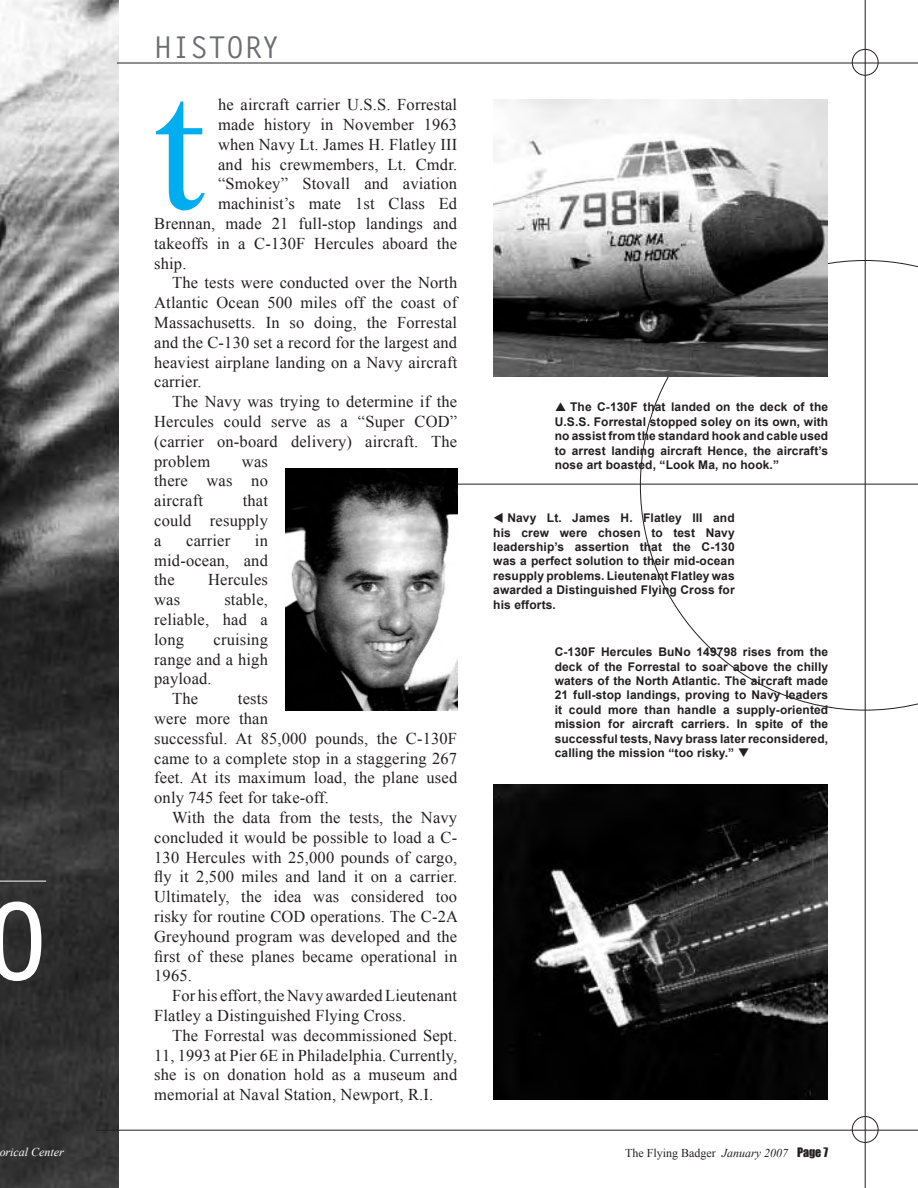
<style>
.page{position:relative;width:918px;height:1188px;background:#fff}
.page>*{position:absolute;margin:0;border:0;box-sizing:border-box;transform-origin:0 0}
.t1{font:181.05px "Times";color:#00aeef}
.t2{font:105px "Tahoma";color:#fff}
.t3{font:700 30px "Letter Gothic Std";color:#6c6d70}
.t4{font:16.5px/19.8px "Times";letter-spacing:.01em;color:#231f20;text-align:justify}
.t5{font:700 12px/14.4px "Arial";letter-spacing:.01em;color:#231f20;text-align:justify}
.t6{font:12px "Times";color:#231f20}
.t7{font:italic 12px "Times New Roman";color:#fff}
.s1{font-family:"Times New Roman";font-style:italic}
.s2{font-family:"Impact"}
</style>
<div class="page">
<img style="left:0;top:0;width:118px;height:1188px">
<hr style="left:0;top:881px;width:46px;height:1px;background:#fff">
<hr style="left:117px;top:63px;width:801px;height:1px;background:#231f20">
<hr style="left:865px;top:0;width:1px;height:1188px;background:#231f20">
<hr style="left:96px;top:1130px;width:822px;height:1px;background:#231f20">
<div style="left:852px;top:1116px;width:26px;height:27px;border:1px solid #231f20;border-radius:50%"></div>
<div style="left:852px;top:49px;width:26px;height:26px;border:1px solid #231f20;border-radius:50%"></div>
<svg style="left:640px;top:260px;width:278px;height:450px"></svg>
<img style="left:493px;top:100px;width:335px;height:276px">
<img style="left:493px;top:784px;width:335px;height:316px">
<hr style="left:423px;top:484px;width:495px;height:1px;background:#231f20">
<img style="left:286px;top:468px;width:172px;height:242px">
<h2 class="t2" style="left:-12px;top:871px;width:59px">0</h2>
<p class="t7" style="left:-1px;top:1144px;width:66px">orical Center</p>
<h3 class="t3" style="left:154px;top:29px;width:127px">HISTORY</h3>
<h1 class="t1" style="left:154px;top:27px;width:52px">t</h1>
<p class="t4" style="left:218px;top:94px;width:241px">he aircraft carrier U.S.S. Forrestal</p>
<p class="t4" style="left:218px;top:114px;width:241px">made history in November 1963</p>
<p class="t4" style="left:218px;top:134px;width:241px">when Navy Lt. James H. Flatley III</p>
<p class="t4" style="left:218px;top:154px;width:241px">and his crewmembers, Lt. Cmdr.</p>
<p class="t4" style="left:218px;top:174px;width:241px">“Smokey” Stovall and aviation</p>
<p class="t4" style="left:218px;top:193px;width:241px">machinist’s mate 1st Class Ed</p>
<p class="t4" style="left:154px;top:213px;width:305px">Brennan, made 21 full-stop landings and</p>
<p class="t4" style="left:154px;top:233px;width:304px">takeoffs in a C-130F Hercules aboard the</p>
<p class="t4" style="left:154px;top:253px;width:34px">ship.</p>
<p class="t4" style="left:172px;top:273px;width:287px">The tests were conducted over the North</p>
<p class="t4" style="left:154px;top:292px;width:304px">Atlantic Ocean 500 miles off the coast of</p>
<p class="t4" style="left:154px;top:312px;width:305px">Massachusetts. In so doing, the Forrestal</p>
<p class="t4" style="left:154px;top:332px;width:305px">and the C-130 set a record for the largest and</p>
<p class="t4" style="left:154px;top:352px;width:305px">heaviest airplane landing on a Navy aircraft</p>
<p class="t4" style="left:154px;top:372px;width:49px">carrier.</p>
<p class="t4" style="left:172px;top:391px;width:287px">The Navy was trying to determine if the</p>
<p class="t4" style="left:154px;top:411px;width:305px">Hercules could serve as a “Super COD”</p>
<p class="t4" style="left:154px;top:431px;width:305px">(carrier on-board delivery) aircraft. The</p>
<p class="t4" style="left:154px;top:451px;width:57px">problem</p>
<p class="t4" style="left:154px;top:451px;width:115px;text-indent:88px">was there was no aircraft</p>
<p class="t4" style="left:154px;top:490px;width:115px;text-indent:89px">that could resupply a</p>
<p class="t4" style="left:154px;top:530px;width:115px;text-indent:101px">in mid-ocean, and the</p>
<p class="t4" style="left:186px;top:530px;width:46px">carrier</p>
<p class="t4" style="left:208px;top:570px;width:61px">Hercules</p>
<p class="t4" style="left:154px;top:589px;width:115px;text-indent:70px">stable, reliable, had a long</p>
<p class="t4" style="left:154px;top:589px;width:27px">was</p>
<p class="t4" style="left:214px;top:629px;width:56px">cruising</p>
<p class="t4" style="left:154px;top:649px;width:115px">range and a high</p>
<p class="t4" style="left:154px;top:669px;width:59px">payload.</p>
<p class="t4" style="left:172px;top:688px;width:27px">The</p>
<p class="t4" style="left:154px;top:688px;width:305px;text-align:left;text-indent:84px">tests<br>were more than<br>successful. At 85,000 pounds, the C-130F came to a complete stop in a staggering 267 feet. At its maximum load, the plane used only 745 feet for take-off.</p>
<p class="t4" style="left:154px;top:807px;width:305px;text-indent:18px">With the data from the tests, the Navy concluded it would be possible to load a C-130 Hercules with 25,000 pounds of cargo, fly it 2,500 miles and land it on a carrier.<br>Ultimately, the idea was considered too risky for routine COD operations. The C-2A Greyhound program was developed and the first of these planes became operational in 1965.</p>
<p class="t4" style="left:154px;top:985px;width:305px;text-indent:18px">For his effort, the Navy awarded Lieutenant<br>Flatley a Distinguished Flying Cross.</p>
<p class="t4" style="left:154px;top:1025px;width:305px;text-indent:18px">The Forrestal was decommissioned Sept.<br>11, 1993 at Pier 6E in Philadelphia. Currently, she is on donation hold as a museum and memorial at Naval Station, Newport, R.I.</p>
<p class="t5" style="left:555px;top:400px;width:275px;text-indent:15px">The C-130F that landed on the deck of the U.S.S. Forrestal stopped soley on its own, with no assist from the standard hook and cable used to arrest landing aircraft Hence, the aircraft’s nose art boasted, “Look Ma, no hook.”</p>
<p class="t5" style="left:493px;top:511px;width:243px">▼ Navy Lt. James H. Flatley III and his crew were chosen to test Navy leadership’s assertion that the C-130 was a perfect solution to their mid-ocean resupply problems. Lieutenant Flatley was awarded a Distinguished Flying Cross for his efforts.</p>
<p class="t5" style="left:555px;top:645px;width:275px">C-130F Hercules BuNo 149798 rises from the deck of the Forrestal to soar above the chilly waters of the North Atlantic. The aircraft made 21 full-stop landings, proving to Navy leaders it could more than handle a supply-oriented mission for aircraft carriers. In spite of the successful tests, Navy brass later reconsidered, calling the mission “too risky.” ❑</p>
<p class="t6" style="left:625px;top:1145px;width:205px">The Flying Badger <span class="s1">January 2007</span> <span class="s2">Page 7</span></p>
</div>
